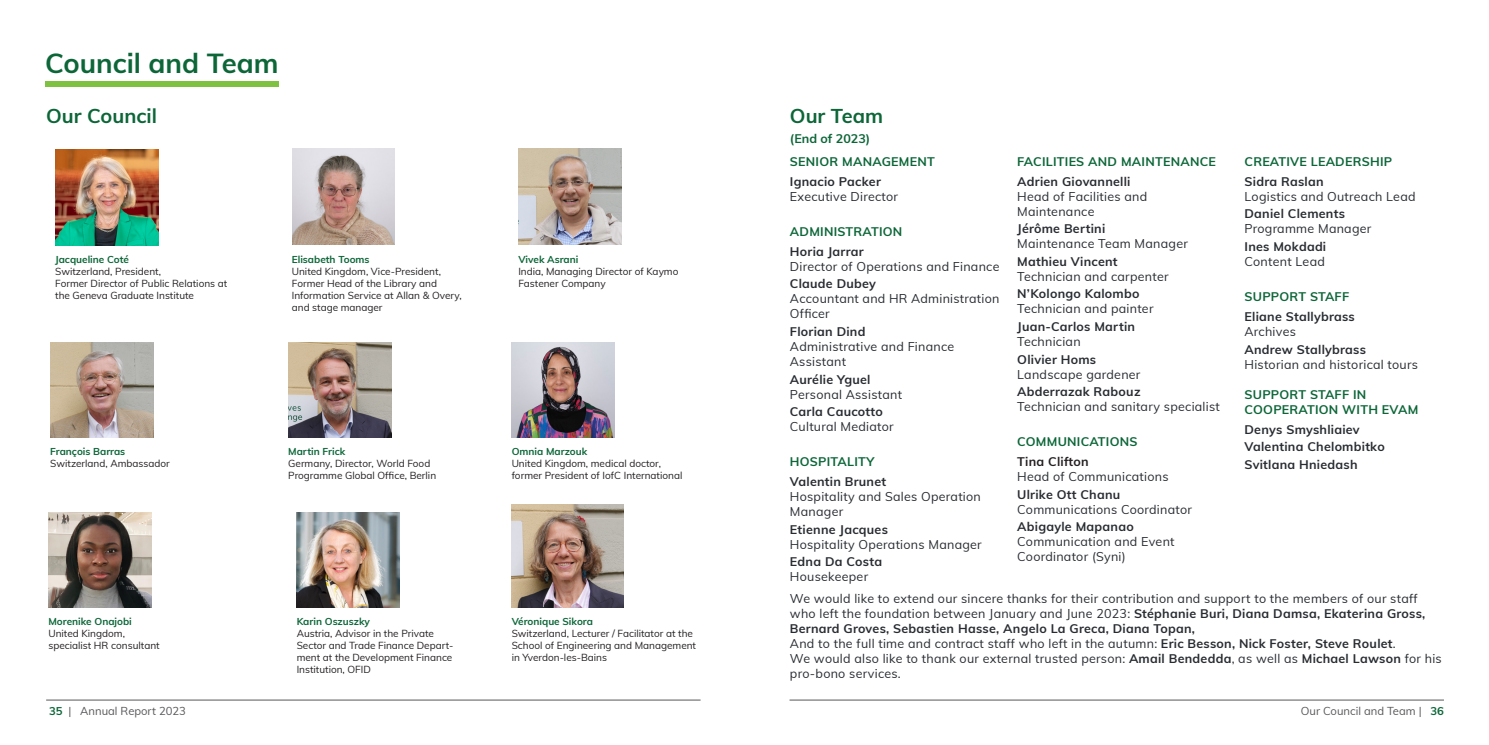
<style>
.page{position:relative;width:1489px;height:745px;background:#fff}
.page>*{position:absolute;margin:0;border:0;box-sizing:border-box;transform-origin:0 0}
.Big_Headline_Dark{font:700 27.5px "Mulish";color:#0c6638}
.Big_Headline_Dark-2{font:700 20px "Mulish";color:#0c6638}
.Intro_Text_White{font:12.5px/15px "Mulish";letter-spacing:.02em;color:#282c31}
.Intro_Text_White-2{font:700 12.5px "Mulish";letter-spacing:.02em;color:#282c31}
.Intro_Text_White-3{font:700 12.5px/15px "Mulish";letter-spacing:.02em;color:#0c6638}
.Big_Headline_Dark-3{font:700 12.5px "Mulish";color:#0c6638}
.Intro_Text_White-4{font:700 12.5px "Mulish";letter-spacing:.02em;color:#231f20}
.t1{font:11.25px "Mulish";color:#57585a}
.t2{font:10px/12px "Mulish";color:#231f20}
.t3{font:700 10px "Mulish";color:#0c6638}
.s1{font-weight:700}
.s2{font-weight:700;color:#0c6638}
</style>
<div class="page">
<div style="left:45px;top:81px;width:233px;height:6px;background:#7fc241"></div>
<img style="left:55px;top:150px;width:103px;height:95px">
<img style="left:292px;top:149px;width:103px;height:95px">
<img style="left:518px;top:149px;width:103px;height:95px">
<img style="left:50px;top:342px;width:103px;height:95px">
<img style="left:288px;top:342px;width:103px;height:95px">
<img style="left:511px;top:342px;width:104px;height:95px">
<img style="left:48px;top:512px;width:104px;height:95px">
<img style="left:297px;top:512px;width:103px;height:95px">
<img style="left:511px;top:504px;width:112px;height:103px">
<hr style="left:46px;top:699px;width:654px;height:1px;background:#57585a">
<hr style="left:789px;top:699px;width:654px;height:1px;background:#57585a">
<p class="Big_Headline_Dark" style="left:45px;top:43px;width:235px">Council and Team</p>
<p class="Big_Headline_Dark-2" style="left:46px;top:101px;width:112px">Our Council</p>
<p class="Big_Headline_Dark-2" style="left:790px;top:101px;width:95px">Our Team</p>
<p class="Big_Headline_Dark-3" style="left:790px;top:129px;width:82px">(End of 2023)</p>
<p class="t3" style="left:55px;top:251px;width:75px">Jacqueline Coté</p>
<p class="t2" style="left:55px;top:264px;width:107px">Switzerland, President,</p>
<p class="t2" style="left:55px;top:276px;width:174px">Former Director of Public Relations at the Geneva Graduate Institute</p>
<p class="t3" style="left:50px;top:444px;width:76px">François Barras</p>
<p class="t2" style="left:50px;top:457px;width:121px">Switzerland, Ambassador</p>
<p class="t3" style="left:292px;top:251px;width:79px">Elisabeth Tooms</p>
<p class="t2" style="left:292px;top:264px;width:151px">United Kingdom, Vice-President,<br>Former Head of the Library and</p>
<p class="t2" style="left:292px;top:288px;width:171px">Information Service at Allan &amp; Overy, and stage manager</p>
<p class="t3" style="left:518px;top:251px;width:61px">Vivek Asrani</p>
<p class="t2" style="left:518px;top:264px;width:161px">India, Managing Director of Kaymo<br>Fastener Company</p>
<p class="t3" style="left:288px;top:444px;width:58px">Martin Frick</p>
<p class="t2" style="left:288px;top:457px;width:149px">Germany, Director, World Food<br>Programme Global Office, Berlin</p>
<p class="t3" style="left:511px;top:444px;width:77px">Omnia Marzouk</p>
<p class="t2" style="left:511px;top:457px;width:172px">United Kingdom, medical doctor, former President of IofC International</p>
<p class="Intro_Text_White-3" style="left:790px;top:153px;width:146px">SENIOR MANAGEMENT</p>
<p class="Intro_Text_White-2" style="left:790px;top:172px;width:92px">Ignacio Packer</p>
<p class="Intro_Text_White" style="left:790px;top:188px;width:110px">Executive Director</p>
<p class="Intro_Text_White-3" style="left:790px;top:223px;width:114px">ADMINISTRATION</p>
<p class="Intro_Text_White-2" style="left:790px;top:242px;width:75px">Horia Jarrar</p>
<p class="Intro_Text_White" style="left:790px;top:258px;width:211px">Director of Operations and Finance</p>
<p class="Intro_Text_White-2" style="left:790px;top:274px;width:88px">Claude Dubey</p>
<p class="Intro_Text_White" style="left:790px;top:291px;width:211px">Accountant and HR Administration<br>Officer</p>
<p class="Intro_Text_White-2" style="left:790px;top:322px;width:77px">Florian Dind</p>
<p class="Intro_Text_White" style="left:790px;top:338px;width:166px">Administrative and Finance<br>Assistant</p>
<p class="Intro_Text_White-2" style="left:790px;top:369px;width:82px">Aurélie Yguel</p>
<p class="Intro_Text_White" style="left:790px;top:386px;width:114px">Personal Assistant</p>
<p class="Intro_Text_White-2" style="left:790px;top:402px;width:94px">Carla Caucotto</p>
<p class="Intro_Text_White" style="left:790px;top:418px;width:105px">Cultural Mediator</p>
<p class="Intro_Text_White-3" style="left:790px;top:453px;width:86px">HOSPITALITY</p>
<p class="Intro_Text_White-2" style="left:790px;top:472px;width:98px">Valentin Brunet</p>
<p class="Intro_Text_White" style="left:790px;top:488px;width:192px">Hospitality and Sales Operation<br>Manager</p>
<p class="Intro_Text_White-2" style="left:790px;top:519px;width:99px">Etienne Jacques</p>
<p class="Intro_Text_White" style="left:790px;top:536px;width:193px">Hospitality Operations Manager</p>
<p class="Intro_Text_White-2" style="left:790px;top:552px;width:94px">Edna Da Costa</p>
<p class="Intro_Text_White" style="left:790px;top:568px;width:80px">Housekeeper</p>
<p class="Intro_Text_White-3" style="left:1017px;top:153px;width:200px">FACILITIES AND MAINTENANCE</p>
<p class="Intro_Text_White-2" style="left:1017px;top:172px;width:115px">Adrien Giovannelli</p>
<p class="Intro_Text_White" style="left:1017px;top:188px;width:131px">Head of Facilities and<br>Maintenance</p>
<p class="Intro_Text_White-2" style="left:1017px;top:219px;width:90px">Jérôme Bertini</p>
<p class="Intro_Text_White" style="left:1017px;top:236px;width:172px">Maintenance Team Manager</p>
<p class="Intro_Text_White-2" style="left:1017px;top:252px;width:102px">Mathieu Vincent</p>
<p class="Intro_Text_White" style="left:1017px;top:268px;width:153px">Technician and carpenter</p>
<p class="Intro_Text_White-2" style="left:1017px;top:284px;width:124px">N’Kolongo Kalombo</p>
<p class="Intro_Text_White" style="left:1017px;top:301px;width:138px">Technician and painter</p>
<p class="Intro_Text_White-2" style="left:1017px;top:317px;width:119px">Juan-Carlos Martin</p>
<p class="Intro_Text_White" style="left:1017px;top:333px;width:65px">Technician</p>
<p class="Intro_Text_White-2" style="left:1017px;top:349px;width:80px">Olivier Homs</p>
<p class="Intro_Text_White" style="left:1017px;top:366px;width:125px">Landscape gardener</p>
<p class="Intro_Text_White-2" style="left:1017px;top:382px;width:125px">Abderrazak Rabouz</p>
<p class="Intro_Text_White" style="left:1017px;top:398px;width:204px">Technician and sanitary specialist</p>
<p class="Intro_Text_White-3" style="left:1017px;top:433px;width:122px">COMMUNICATIONS</p>
<p class="Intro_Text_White-4" style="left:1017px;top:452px;width:73px">Tina Clifton</p>
<p class="Intro_Text_White" style="left:1017px;top:468px;width:153px">Head of Communications</p>
<p class="Intro_Text_White-2" style="left:1017px;top:484px;width:104px">Ulrike Ott Chanu</p>
<p class="Intro_Text_White" style="left:1017px;top:501px;width:176px">Communications Coordinator</p>
<p class="Intro_Text_White-2" style="left:1017px;top:517px;width:118px">Abigayle Mapanao</p>
<p class="Intro_Text_White" style="left:1017px;top:533px;width:159px">Communication and Event<br>Coordinator (Syni)</p>
<p class="Intro_Text_White-3" style="left:1244px;top:153px;width:149px">CREATIVE LEADERSHIP</p>
<p class="Intro_Text_White-2" style="left:1244px;top:172px;width:81px">Sidra Raslan</p>
<p class="Intro_Text_White" style="left:1244px;top:188px;width:172px">Logistics and Outreach Lead</p>
<p class="Intro_Text_White-2" style="left:1244px;top:204px;width:102px">Daniel Clements</p>
<p class="Intro_Text_White" style="left:1244px;top:221px;width:128px">Programme Manager</p>
<p class="Intro_Text_White-2" style="left:1244px;top:237px;width:83px">Ines Mokdadi</p>
<p class="Intro_Text_White" style="left:1244px;top:253px;width:82px">Content Lead</p>
<p class="Intro_Text_White-3" style="left:1244px;top:288px;width:106px">SUPPORT STAFF</p>
<p class="Intro_Text_White-2" style="left:1244px;top:307px;width:112px">Eliane Stallybrass</p>
<p class="Intro_Text_White" style="left:1244px;top:323px;width:53px">Archives</p>
<p class="Intro_Text_White-2" style="left:1244px;top:339px;width:123px">Andrew Stallybrass</p>
<p class="Intro_Text_White" style="left:1244px;top:356px;width:175px">Historian and historical tours</p>
<p class="Intro_Text_White-3" style="left:1244px;top:385px;width:175px">SUPPORT STAFF IN<br>COOPERATION WITH EVAM</p>
<p class="Intro_Text_White-2" style="left:1244px;top:419px;width:117px">Denys Smyshliaiev</p>
<p class="Intro_Text_White-2" style="left:1244px;top:437px;width:142px">Valentina Chelombitko</p>
<p class="Intro_Text_White-2" style="left:1244px;top:454px;width:115px">Svitlana Hniedash</p>
<p class="t3" style="left:48px;top:614px;width:85px">Morenike Onajobi</p>
<p class="t2" style="left:48px;top:627px;width:78px">United Kingdom,</p>
<p class="t2" style="left:48px;top:639px;width:113px">specialist HR consultant</p>
<p class="t3" style="left:297px;top:614px;width:75px">Karin Oszuszky</p>
<p class="t2" style="left:297px;top:627px;width:158px">Austria, Advisor in the Private<br>Sector and Trade Finance Depart&shy;ment at the Development Finance<br>Institution, OFID</p>
<p class="t3" style="left:511px;top:614px;width:83px">Véronique Sikora</p>
<p class="t2" style="left:511px;top:627px;width:186px">Switzerland, Lecturer / Facilitator at the<br>School of Engineering and Management in Yverdon-les-Bains</p>
<p class="Intro_Text_White" style="left:790px;top:589px;width:637px">We would like to extend our sincere thanks for their contribution and support to the members of our staff who left the foundation between January and June 2023: <span class="s1">Stéphanie Buri, Diana Damsa, Ekaterina Gross,<br>Bernard Groves, Sebastien Hasse, Angelo La Greca, Diana Topan,</span></p>
<p class="Intro_Text_White" style="left:790px;top:634px;width:607px">And to the full time and contract staff who left in the autumn: <span class="s1">Eric Besson, Nick Foster, Steve Roulet</span>.</p>
<p class="Intro_Text_White" style="left:790px;top:649px;width:653px">We would also like to thank our external trusted person: <span class="s1">Amail Bendedda</span>, as well as <span class="s1">Michael Lawson</span> for his pro-bono services.</p>
<p class="t1" style="left:49px;top:702px;width:138px"><span class="s2">35</span> | Annual Report 2023</p>
<p class="t1" style="left:1300px;top:702px;width:145px">Our Council and Team | <span class="s2">36</span></p>
</div>
